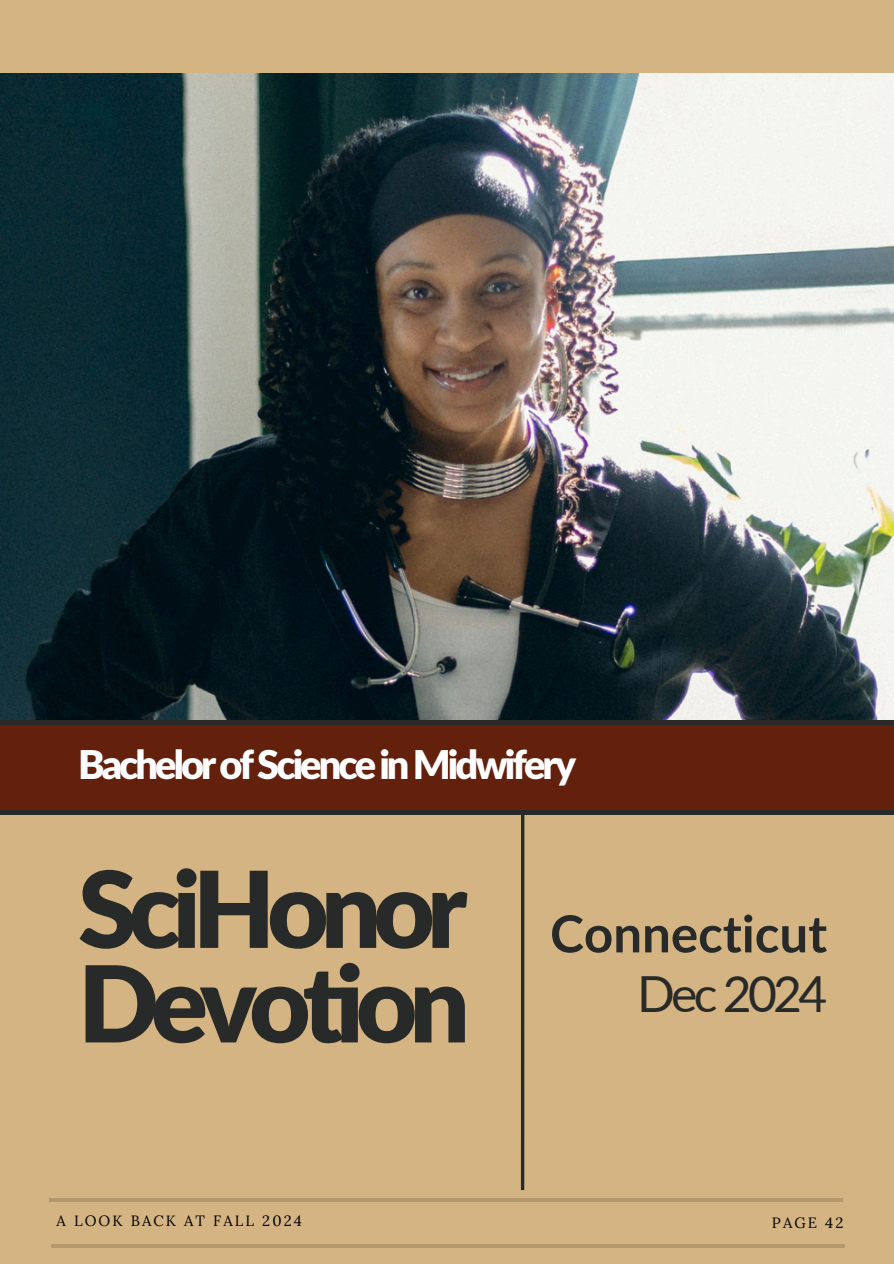
<style>
.page{position:relative;width:894px;height:1264px;background:#fff}
.page>*{position:absolute;margin:0;border:0;box-sizing:border-box;transform-origin:0 0}
.t1{font:900 105.9px/94.5px "Lato Latin";letter-spacing:-.075em;color:#282a29}
.t2{font:700 51px "Lato";color:#282a29}
.t3{font:49.8px "Lato";letter-spacing:-.075em;color:#282a29}
.t4{font:900 39.75px "Lato Latin";letter-spacing:-.075em;color:#fff}
.t5{font:14.85px "Lora";letter-spacing:.14em;color:#000}
</style>
<div class="page">
<div style="left:0;top:0;width:893px;height:1263px;background:#d4b483"></div>
<img style="left:0;top:73px;width:893px;height:648px">
<svg style="left:0;top:721px;width:893px;height:93px"></svg>
<svg style="left:520px;top:813px;width:4px;height:376px;fill:#282a29"></svg>
<hr style="left:49px;top:1198px;width:793px;height:3px;background:#000">
<hr style="left:51px;top:1244px;width:793px;height:3px;background:#000">
<h4 class="t4" style="left:78px;top:747px;width:499px">Bachelor of Science in Midwifery</h4>
<p class="t1" style="left:78px;top:868px;width:393px">SciHonor<br>Devotion</p>
<p class="t2" style="left:550px;top:902px;width:278px">Connecticut</p>
<h1 class="t3" style="left:637px;top:962px;width:191px">Dec 2024</h1>
<h2 class="t5" style="left:57px;top:1211px;width:247px">A LOOK BACK AT FALL 2024</h2>
<h3 class="t5" style="left:771px;top:1212px;width:73px">PAGE 42</h3>
</div>
